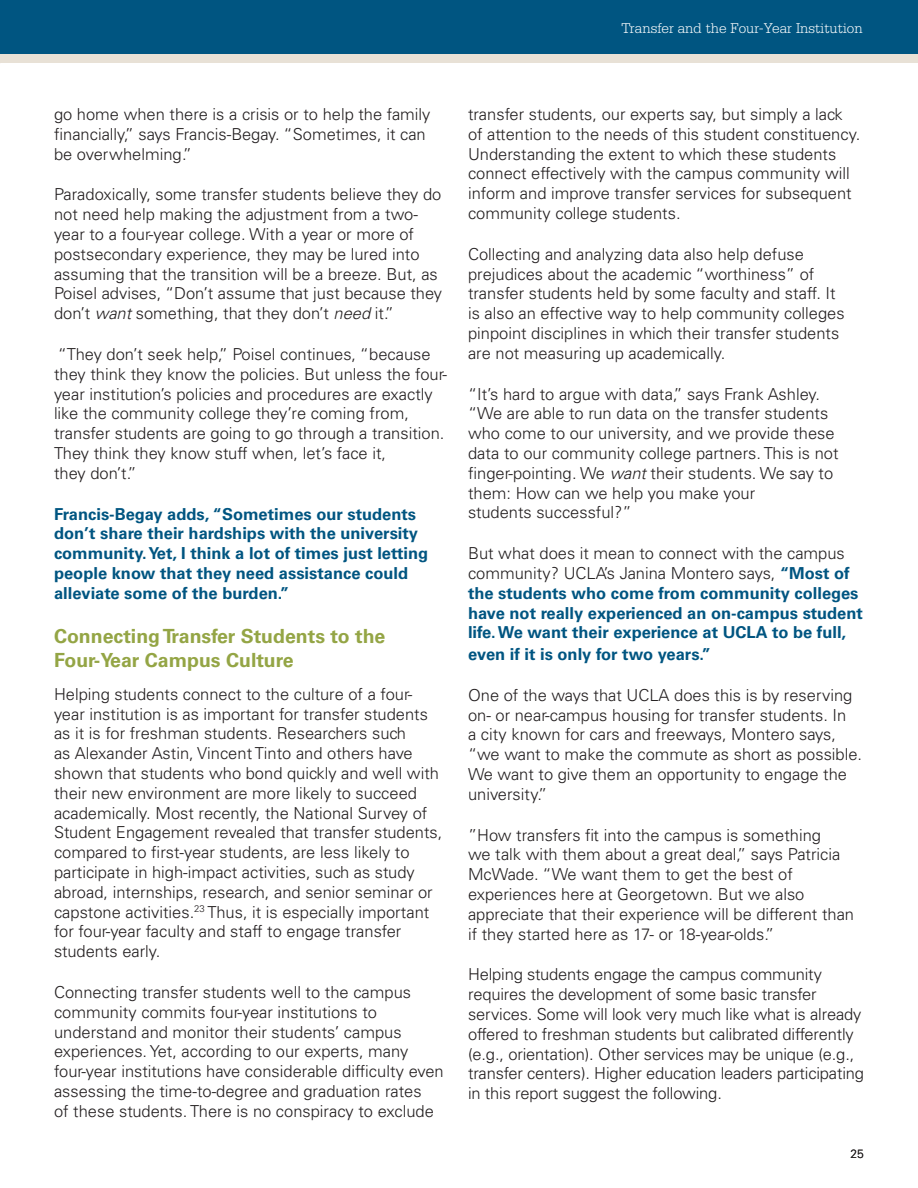
<style>
.page{position:relative;width:918px;height:1188px;background:#fff}
.page>*{position:absolute;margin:0;border:0;box-sizing:border-box;transform-origin:0 0}
.t1{font:700 19.5px/23.4px "Univers LT Std";color:#94a545}
.t2{font:300 16.5px/19.8px "Univers LT Std";color:#231f20}
.t3{font:700 16.5px/19.8px "Univers LT Std";color:#005581}
.t4{font:300 15px "Serifa Std";color:#fff}
.t5{font:300 12px "Univers LT Std";color:#231f20}
.s1{font-style:italic}
.s2{font-weight:300;color:#231f20}
</style>
<div class="page">
<div style="left:0;top:26px;width:918px;height:37px;background:#e8e1d6"></div>
<div style="left:0;top:0;width:918px;height:54px;background:#005581"></div>
<p class="t4" style="left:622px;top:20px;width:243px">Transfer and the Four-Year Institution</p>
<p class="t2" style="left:54px;top:104px;width:378px">go home when there is a crisis or to help the family financially,” says Francis-Begay. “Sometimes, it can be overwhelming.”</p>
<p class="t2" style="left:54px;top:185px;width:390px">Paradoxically, some transfer students believe they do not need help making the adjustment from a two&shy;year to a four-year college. With a year or more of postsecondary experience, they may be lured into assuming that the transition will be a breeze. But, as Poisel advises, “Don’t assume that just because they don’t <span class="s1">want</span> something, that they don’t <span class="s1">need</span> it.”</p>
<p class="t2" style="left:54px;top:344px;width:395px">“They don’t seek help,” Poisel continues, “because they think they know the policies. But unless the four&shy;year institution’s policies and procedures are exactly like the community college they’re coming from, transfer students are going to go through a transition.<br>They think they know stuff when, let’s face it,<br>they don’t.”</p>
<p class="t3" style="left:54px;top:504px;width:376px">Francis-Begay adds, “Sometimes our students don’t share their hardships with the university community. Yet, I think a lot of times just letting people know that they need assistance could alleviate some of the burden.”</p>
<p class="t1" style="left:54px;top:625px;width:333px">Connecting Transfer Students to the<br>Four-Year Campus Culture</p>
<p class="t2" style="left:54px;top:684px;width:390px">Helping students connect to the culture of a four&shy;year institution is as important for transfer students as it is for freshman students. Researchers such<br>as Alexander Astin, Vincent Tinto and others have shown that students who bond quickly and well with their new environment are more likely to succeed academically. Most recently, the National Survey of Student Engagement revealed that transfer students, compared to first-year students, are less likely to participate in high-impact activities, such as study abroad, internships, research, and senior seminar or capstone activities.<sup>23</sup> Thus, it is especially important for four-year faculty and staff to engage transfer students early.</p>
<p class="t2" style="left:54px;top:982px;width:391px">Connecting transfer students well to the campus community commits four-year institutions to understand and monitor their students’ campus experiences. Yet, according to our experts, many four-year institutions have considerable difficulty even assessing the time-to-degree and graduation rates<br>of these students. There is no conspiracy to exclude</p>
<p class="t2" style="left:468px;top:104px;width:394px">transfer students, our experts say, but simply a lack of attention to the needs of this student constituency.<br>Understanding the extent to which these students connect effectively with the campus community will inform and improve transfer services for subsequent community college students.</p>
<p class="t2" style="left:468px;top:244px;width:378px">Collecting and analyzing data also help defuse prejudices about the academic “worthiness” of transfer students held by some faculty and staff. It is also an effective way to help community colleges pinpoint disciplines in which their transfer students are not measuring up academically.</p>
<p class="t2" style="left:468px;top:384px;width:372px">“It’s hard to argue with data,” says Frank Ashley. “We are able to run data on the transfer students who come to our university, and we provide these data to our community college partners. This is not finger-pointing. We <span class="s1">want</span> their students. We say to them: How can we help you make your<br>students successful?”</p>
<p class="t3" style="left:468px;top:544px;width:396px"><span class="s2">But what does it mean to connect with the campus community? UCLA’s Janina Montero says,</span> “Most of the students who come from community colleges have not really experienced an on-campus student life. We want their experience at UCLA to be full,</p>
<p class="t3" style="left:468px;top:644px;width:244px">even if it is only for two years.”</p>
<p class="t2" style="left:468px;top:685px;width:396px">One of the ways that UCLA does this is by reserving on- or near-campus housing for transfer students. In<br>a city known for cars and freeways, Montero says, “we want to make the commute as short as possible.<br>We want to give them an opportunity to engage the university.”</p>
<p class="t2" style="left:468px;top:825px;width:388px">”How transfers fit into the campus is something<br>we talk with them about a great deal,” says Patricia McWade. “We want them to get the best of experiences here at Georgetown. But we also appreciate that their experience will be different than if they started here as 17- or 18-year-olds.”</p>
<p class="t2" style="left:468px;top:965px;width:398px">Helping students engage the campus community requires the development of some basic transfer services. Some will look very much like what is already offered to freshman students but calibrated differently (e.g., orientation). Other services may be unique (e.g., transfer centers). Higher education leaders participating in this report suggest the following.</p>
<p class="t5" style="left:851px;top:1146px;width:15px">25</p>
</div>
